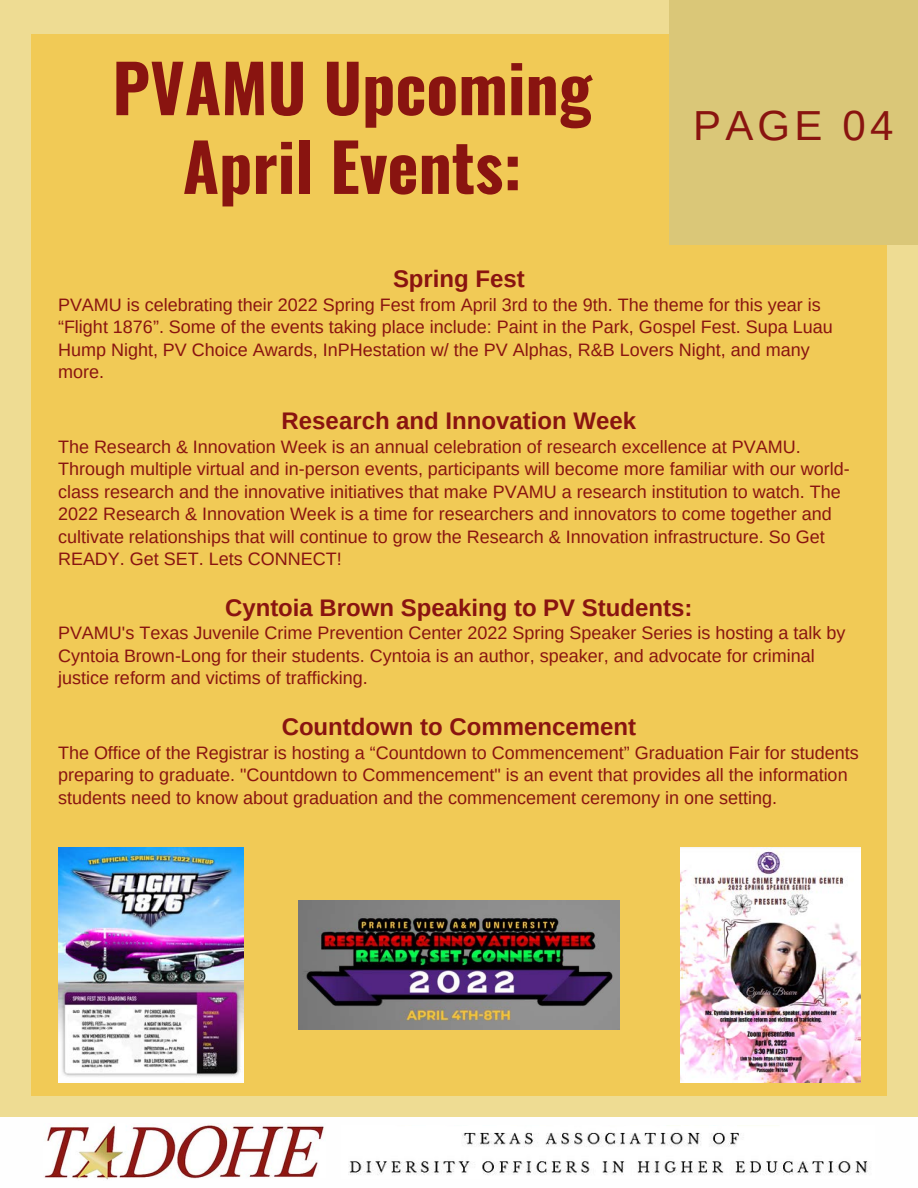
<style>
.page{position:relative;width:918px;height:1188px;background:#eedc93}
.page>*{position:absolute;margin:0;border:0;box-sizing:border-box;transform-origin:0 0}
.t1{font:700 66px/78.8px "Oswald";color:#891410;text-align:center}
.t2{font:42px "Arimo";letter-spacing:.1em;color:#891410}
.t3{font:700 24px "Arimo";color:#891410}
.t4{font:18px/22.5px "Arimo";color:#891410}
</style>
<div class="page">
<div style="left:0;top:1117px;width:918px;height:71px;background:#fefefe"></div>
<img style="left:44px;top:1123px;width:280px;height:57px">
<img style="left:348px;top:1132px;width:520px;height:43px">
<div style="left:32px;top:34px;width:855px;height:1062px;background:#f1ca56"></div>
<div style="left:669px;top:0;width:249px;height:244px;background:#dac778"></div>
<img style="left:58px;top:847px;width:186px;height:235px">
<img style="left:298px;top:900px;width:321px;height:130px">
<img style="left:680px;top:847px;width:180px;height:235px">
<p class="t1" style="left:112px;top:46px;width:481px">PVAMU Upcoming<br>April Events:</p>
<p class="t2" style="left:693px;top:102px;width:202px">PAGE 04</p>
<p class="t3" style="left:393px;top:266px;width:133px">Spring Fest</p>
<p class="t4" style="left:58px;top:293px;width:776px">PVAMU is celebrating their 2022 Spring Fest from April 3rd to the 9th. The theme for this year is “Flight 1876”. Some of the events taking place include: Paint in the Park, Gospel Fest. Supa Luau Hump Night, PV Choice Awards, InPHestation w/ the PV Alphas, R&amp;B Lovers Night, and many more.</p>
<p class="t3" style="left:282px;top:407px;width:356px">Research and Innovation Week</p>
<p class="t4" style="left:58px;top:435px;width:793px">The Research &amp; Innovation Week is an annual celebration of research excellence at PVAMU.<br>Through multiple virtual and in-person events, participants will become more familiar with our world&shy;class research and the innovative initiatives that make PVAMU a research institution to watch. The 2022 Research &amp; Innovation Week is a time for researchers and innovators to come together and cultivate relationships that will continue to grow the Research &amp; Innovation infrastructure. So Get READY. Get SET. Lets CONNECT!</p>
<p class="t3" style="left:225px;top:594px;width:469px">Cyntoia Brown Speaking to PV Students:</p>
<p class="t4" style="left:58px;top:622px;width:789px">PVAMU's Texas Juvenile Crime Prevention Center 2022 Spring Speaker Series is hosting a talk by<br>Cyntoia Brown-Long for their students. Cyntoia is an author, speaker, and advocate for criminal justice reform and victims of trafficking.</p>
<p class="t3" style="left:282px;top:713px;width:356px">Countdown to Commencement</p>
<p class="t4" style="left:58px;top:741px;width:802px">The Office of the Registrar is hosting a “Countdown to Commencement” Graduation Fair for students preparing to graduate. "Countdown to Commencement" is an event that provides all the information students need to know about graduation and the commencement ceremony in one setting.</p>
</div>
